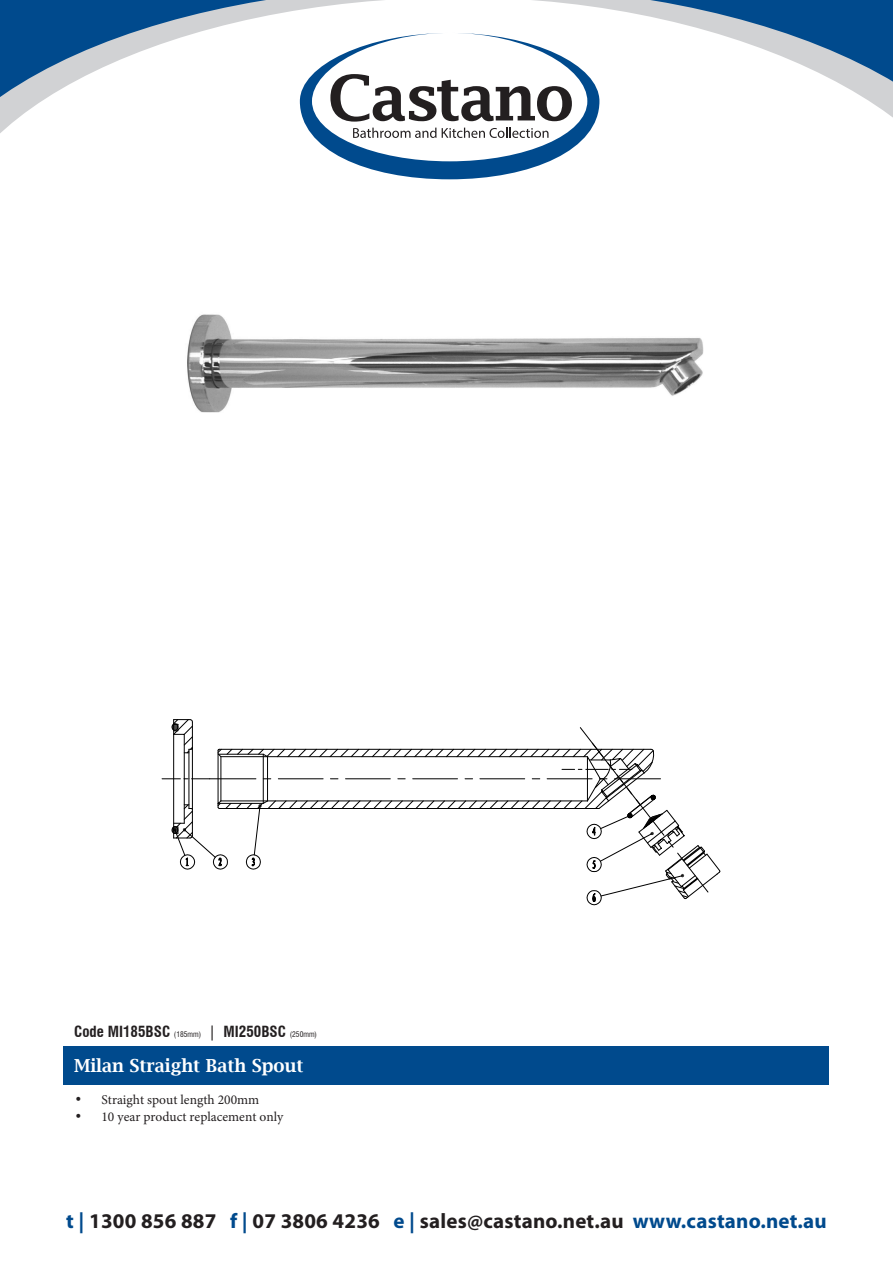
<style>
.page{position:relative;width:893px;height:1263px;background:#fff}
.page>*{position:absolute;margin:0;border:0;box-sizing:border-box;transform-origin:0 0}
.t1{font:700 21px "Myriad Pro";letter-spacing:.01em;color:#231f20}
.t2{font:600 18px "Lucida Bright";color:#fff}
.t3{font:700 condensed 15px "Swiss 721 BT";color:#231f20}
.t4{font:13.5px "Minion Pro";color:#231f20}
.s1{font-weight:400;font-size:7.5px}
.s2{font-weight:400}
.s3{font-family:"Swiss 721 BT";font-stretch:condensed}
.s4{color:#004a8d}
</style>
<div class="page">
<div style="left:64px;top:1046px;width:765px;height:38px;background:#004a8d"></div>
<svg style="left:0;top:0;width:893px;height:180px"></svg>
<svg style="left:300px;top:33px;width:299px;height:146px"></svg>
<img style="left:187px;top:314px;width:517px;height:99px">
<svg style="left:162px;top:719px;width:559px;height:186px"></svg>
<p class="t3" style="left:74px;top:1022px;width:244px">Code MI185BSC <span class="s1">(185mm)</span> <span class="s2">|</span> MI250BSC <span class="s1">(250mm)</span></p>
<p class="t2" style="left:74px;top:1056px;width:231px">Milan Straight Bath Spout</p>
<p class="t4" style="left:74px;top:1090px;width:186px"><span class="s3">•</span> Straight spout length 200mm</p>
<p class="t4" style="left:74px;top:1107px;width:210px"><span class="s3">•</span> 10 year product replacement only</p>
<p class="t1" style="left:66px;top:1207px;width:762px"><span class="s4">t |</span> 1300 856 887 <span class="s4">f |</span> 07 3806 4236 <span class="s4">e |</span> sales@castano.net.au <span class="s4">www.castano.net.au</span></p>
</div>
